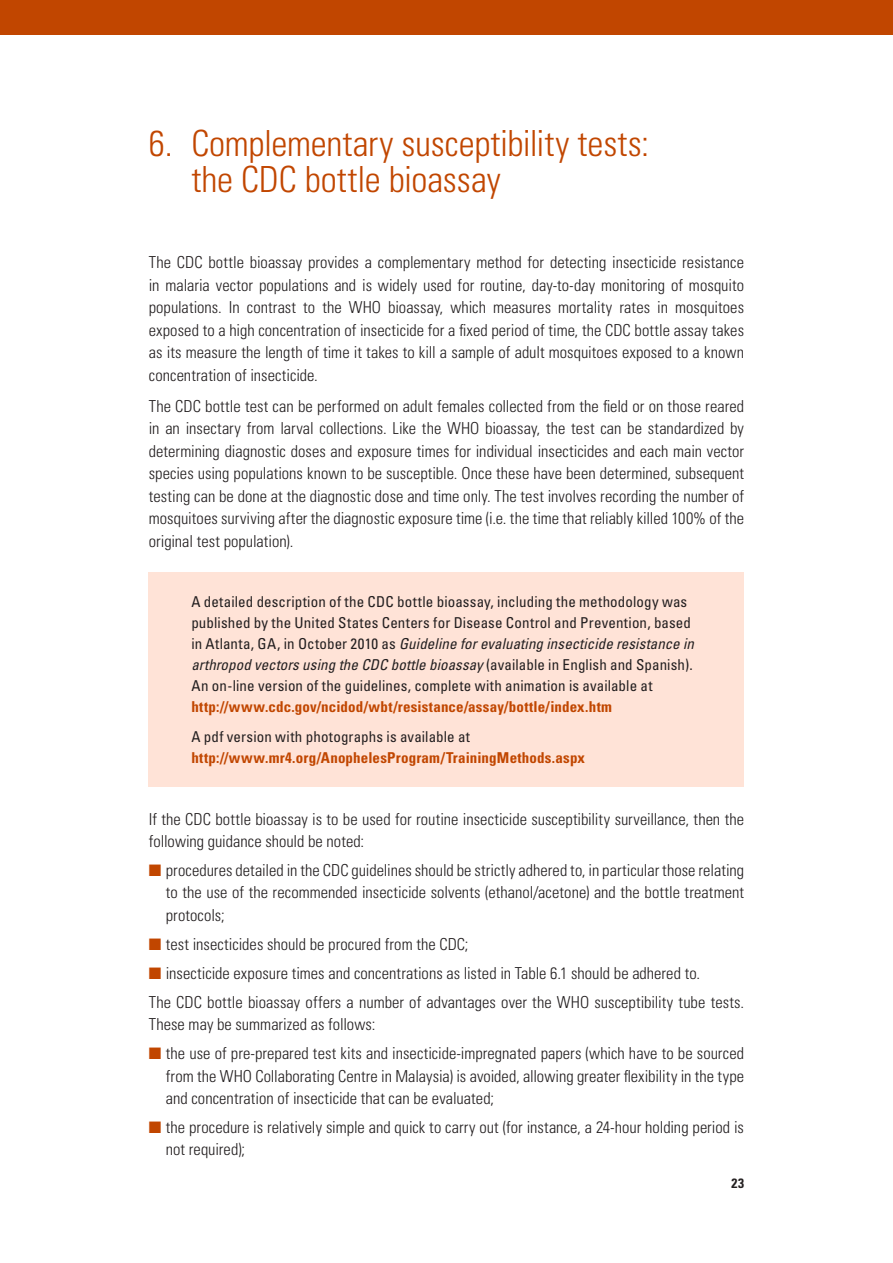
<style>
.page{position:relative;width:893px;height:1263px;background:#fff}
.page>*{position:absolute;margin:0;border:0;box-sizing:border-box;transform-origin:0 0}
.head_A{font:300 condensed 36px/36px "Univers";letter-spacing:-.005em;color:#c14600}
.body{font:300 condensed 16.5px/22.5px "Univers";color:#231f20;text-align:justify}
.BH_text{font:condensed 15px/21px "Univers";letter-spacing:.01em;color:#231f20}
.BH_text-2{font:700 condensed 15px "Univers";letter-spacing:.01em;color:#c14600}
.t1{font:700 condensed 13.5px "Univers";color:#231f20}
.s1{font-style:italic}
.s2{color:#c14600}
</style>
<div class="page">
<div style="left:0;top:0;width:893px;height:34px;background:#c14600"></div>
<div style="left:149px;top:573px;width:595px;height:214px;background:#ffe3d7"></div>
<p class="head_A" style="left:191px;top:124px;width:459px;text-indent:-43px">6. Complementary susceptibility tests: the CDC bottle bioassay</p>
<p class="body" style="left:149px;top:251px;width:597px">The CDC bottle bioassay provides a complementary method for detecting insecticide resistance in malaria vector populations and is widely used for routine, day-to-day monitoring of mosquito populations. In contrast to the WHO bioassay, which measures mortality rates in mosquitoes exposed to a high concentration of insecticide for a fixed period of time, the CDC bottle assay takes as its measure the length of time it takes to kill a sample of adult mosquitoes exposed to a known concentration of insecticide.</p>
<p class="body" style="left:149px;top:394px;width:597px">The CDC bottle test can be performed on adult females collected from the field or on those reared in an insectary from larval collections. Like the WHO bioassay, the test can be standardized by determining diagnostic doses and exposure times for individual insecticides and each main vector species using populations known to be susceptible. Once these have been determined, subsequent testing can be done at the diagnostic dose and time only. The test involves recording the number of mosquitoes surviving after the diagnostic exposure time (i.e. the time that reliably killed 100% of the original test population).</p>
<p class="BH_text" style="left:191px;top:591px;width:504px">A detailed description of the CDC bottle bioassay, including the methodology was published by the United States Centers for Disease Control and Prevention, based in Atlanta, GA, in October 2010 as <span class="s1">Guideline for evaluating insecticide resistance in arthropod vectors using the CDC bottle bioassay</span> (available in English and Spanish).<br>An on-line version of the guidelines, complete with animation is available at</p>
<p class="BH_text-2" style="left:191px;top:697px;width:422px">http://www.cdc.gov/ncidod/wbt/resistance/assay/bottle/index.htm</p>
<p class="BH_text" style="left:191px;top:725px;width:280px">A pdf version with photographs is available at</p>
<p class="BH_text-2" style="left:191px;top:748px;width:395px">http://www.mr4.org/AnophelesProgram/TrainingMethods.aspx</p>
<p class="body" style="left:149px;top:807px;width:597px">If the CDC bottle bioassay is to be used for routine insecticide susceptibility surveillance, then the following guidance should be noted:</p>
<p class="body" style="left:166px;top:859px;width:580px;text-indent:-17px"><span class="s2">■</span> procedures detailed in the CDC guidelines should be strictly adhered to, in particular those relating to the use of the recommended insecticide solvents (ethanol/acetone) and the bottle treatment protocols;</p>
<p class="body" style="left:149px;top:932px;width:321px"><span class="s2">■</span> test insecticides should be procured from the CDC;</p>
<p class="body" style="left:149px;top:961px;width:553px"><span class="s2">■</span> insecticide exposure times and concentrations as listed in Table 6.1 should be adhered to.</p>
<p class="body" style="left:149px;top:990px;width:597px">The CDC bottle bioassay offers a number of advantages over the WHO susceptibility tube tests.<br>These may be summarized as follows:</p>
<p class="body" style="left:166px;top:1042px;width:580px;text-indent:-17px"><span class="s2">■</span> the use of pre-prepared test kits and insecticide-impregnated papers (which have to be sourced from the WHO Collaborating Centre in Malaysia) is avoided, allowing greater flexibility in the type and concentration of insecticide that can be evaluated;</p>
<p class="body" style="left:166px;top:1115px;width:580px;text-indent:-17px"><span class="s2">■</span> the procedure is relatively simple and quick to carry out (for instance, a 24-hour holding period is not required);</p>
<p class="t1" style="left:731px;top:1175px;width:14px">23</p>
</div>
